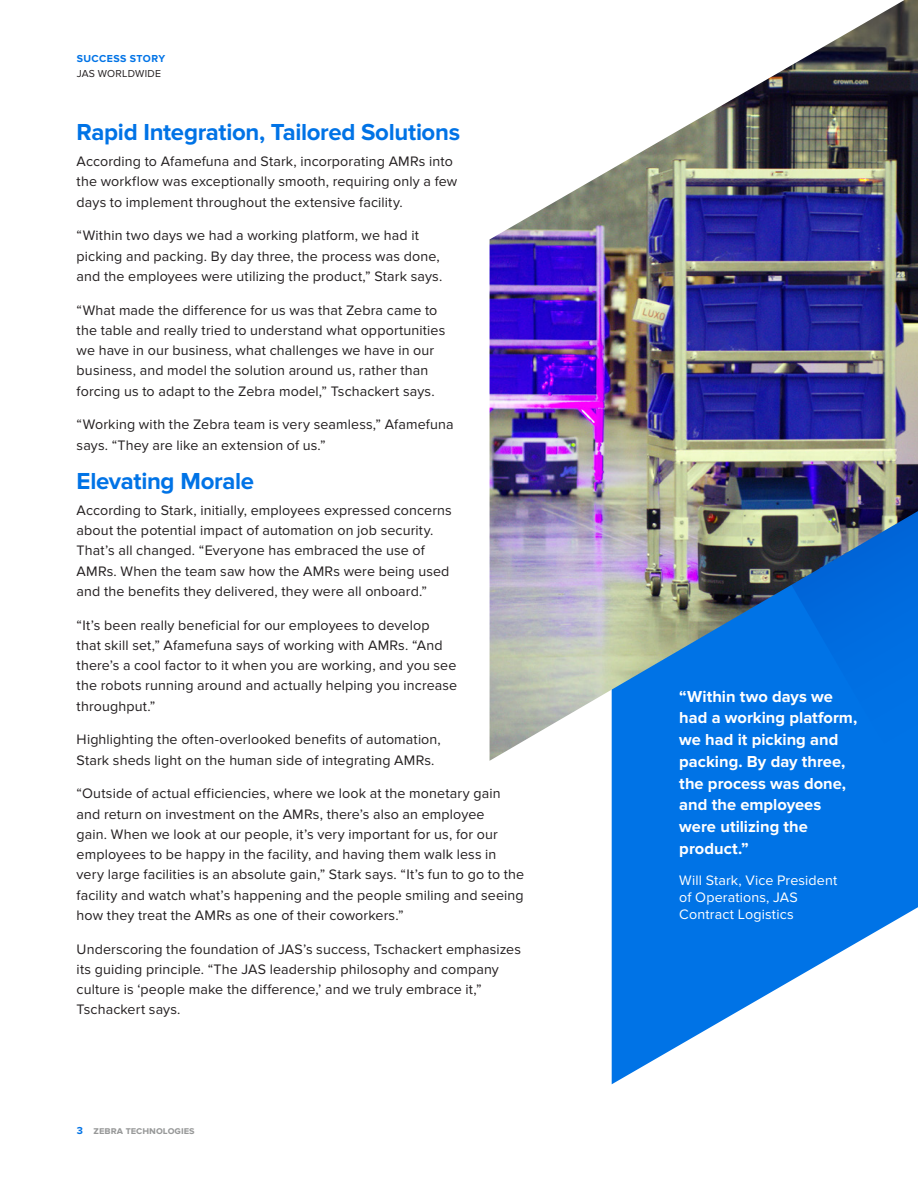
<style>
.page{position:relative;width:918px;height:1188px;background:#fff}
.page>*{position:absolute;margin:0;border:0;box-sizing:border-box;transform-origin:0 0}
.t1{font:700 24px "Proxima Nova";letter-spacing:-.015em;color:#0073e6}
.t2{font:700 16.5px/21.8px "Proxima Nova";color:#fff}
.t3{font:14.25px/20.2px "Proxima Nova";letter-spacing:.01em;color:#231f20}
.t4{font:14.25px/17.2px "Proxima Nova";letter-spacing:.01em;color:#fff}
.t5{font:700 10.5px "Proxima Nova";color:#989999}
.t6{font:700 10.5px "Proxima Nova";letter-spacing:.045em;color:#0073e6}
.t7{font:10.5px "Proxima Nova";letter-spacing:.025em;color:#231f20}
.s1{color:#0073e6}
</style>
<div class="page">
<svg style="left:612px;top:783px;width:306px;height:301px;fill:#0073e6"></svg>
<div style="left:612px;top:761px;width:306px;height:22px;background:#0073e6"></div>
<img style="left:490px;top:0;width:428px;height:761px">
<p class="t6" style="left:77px;top:53px;width:90px">SUCCESS STORY</p>
<p class="t7" style="left:77px;top:67px;width:86px">JAS WORLDWIDE</p>
<h1 class="t1" style="left:77px;top:119px;width:385px">Rapid Integration, Tailored Solutions</h1>
<p class="t3" style="left:77px;top:152px;width:382px">According to Afamefuna and Stark, incorporating AMRs into the workflow was exceptionally smooth, requiring only a few days to implement throughout the extensive facility.</p>
<p class="t3" style="left:77px;top:226px;width:367px">“Within two days we had a working platform, we had it picking and packing. By day three, the process was done, and the employees were utilizing the product,” Stark says.</p>
<p class="t3" style="left:77px;top:300px;width:370px">“What made the difference for us was that Zebra came to the table and really tried to understand what opportunities we have in our business, what challenges we have in our business, and model the solution around us, rather than forcing us to adapt to the Zebra model,” Tschackert says.</p>
<p class="t3" style="left:77px;top:415px;width:378px">“Working with the Zebra team is very seamless,” Afamefuna says. “They are like an extension of us.”</p>
<h1 class="t1" style="left:77px;top:467px;width:179px">Elevating Morale</h1>
<p class="t3" style="left:77px;top:501px;width:377px">According to Stark, initially, employees expressed concerns about the potential impact of automation on job security.<br>That’s all changed. “Everyone has embraced the use of AMRs. When the team saw how the AMRs were being used and the benefits they delivered, they were all onboard.”</p>
<p class="t3" style="left:77px;top:615px;width:382px">“It’s been really beneficial for our employees to develop that skill set,” Afamefuna says of working with AMRs. “And there’s a cool factor to it when you are working, and you see the robots running around and actually helping you increase throughput.”</p>
<p class="t3" style="left:77px;top:730px;width:366px">Highlighting the often-overlooked benefits of automation,<br>Stark sheds light on the human side of integrating AMRs.</p>
<p class="t3" style="left:77px;top:784px;width:449px">“Outside of actual efficiencies, where we look at the monetary gain and return on investment on the AMRs, there’s also an employee<br>gain. When we look at our people, it’s very important for us, for our employees to be happy in the facility, and having them walk less in very large facilities is an absolute gain,” Stark says. “It’s fun to go to the facility and watch what’s happening and the people smiling and seeing how they treat the AMRs as one of their coworkers.”</p>
<p class="t3" style="left:77px;top:939px;width:446px">Underscoring the foundation of JAS’s success, Tschackert emphasizes its guiding principle. “The JAS leadership philosophy and company culture is ‘people make the difference,’ and we truly embrace it,” Tschackert says.</p>
<p class="t5" style="left:77px;top:1124px;width:119px"><span class="s1">3</span> zebra technologies</p>
<p class="t2" style="left:679px;top:686px;width:179px">“Within two days we had a working platform, we had it picking and packing. By day three, the process was done, and the employees were utilizing the product.”</p>
<p class="t4" style="left:679px;top:872px;width:159px">Will Stark, Vice President of Operations, JAS<br>Contract Logistics</p>
</div>
